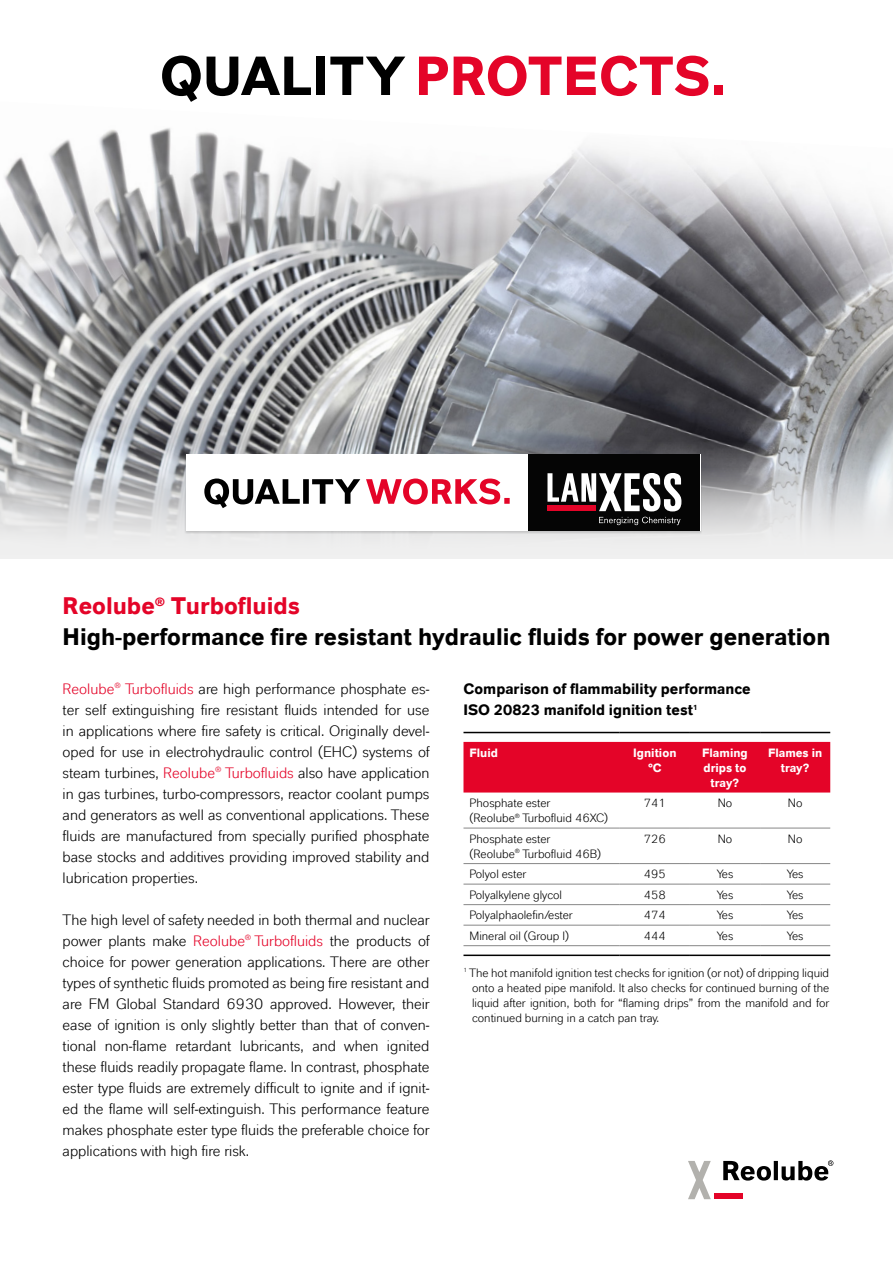
<style>
.page{position:relative;width:893px;height:1263px;background:#fff}
.page>*{position:absolute;margin:0;border:0;box-sizing:border-box;transform-origin:0 0}
.t1{font:700 54.15px "Lanxess";letter-spacing:.01em;color:#e40428}
.Tabelle{font:700 23.85px "Lanxess";color:#000}
.Tabelle-2{font:700 23.85px "Lanxess";color:#e40428}
.Copy{font:15px/21px "Lanxess";color:#000;text-align:justify}
.Copy_hf{font:700 15px/21px "Lanxess";color:#000}
.Bildunterschrift{font:12px/15px "Lanxess";color:#000;text-align:justify}
.Copy-2{font:12px/15px "Lanxess";color:#000}
.Copy-3{font:700 12px/15px "Lanxess";color:#fff;text-align:center}
.s1{color:#000}
.s2{color:#e40428}
</style>
<div class="page">
<div style="left:714px;top:1193px;width:28px;height:6px;background:#e40428"></div>
<svg style="left:688px;top:1161px;width:23px;height:38px"></svg>
<svg style="left:723px;top:1160px;width:110px;height:20px"></svg>
<div style="left:463px;top:742px;width:367px;height:50px;background:#e40428"></div>
<hr style="left:463px;top:954px;width:157px;height:2px;background:#000">
<hr style="left:620px;top:954px;width:70px;height:2px;background:#000">
<hr style="left:690px;top:954px;width:70px;height:2px;background:#000">
<hr style="left:760px;top:954px;width:70px;height:2px;background:#000">
<hr style="left:463px;top:732px;width:157px;height:1px;background:#000">
<hr style="left:620px;top:732px;width:70px;height:1px;background:#000">
<hr style="left:690px;top:732px;width:70px;height:1px;background:#000">
<hr style="left:760px;top:732px;width:70px;height:1px;background:#000">
<hr style="left:463px;top:828px;width:157px;height:1px;background:#878787">
<hr style="left:620px;top:828px;width:70px;height:1px;background:#878787">
<hr style="left:690px;top:828px;width:70px;height:1px;background:#878787">
<hr style="left:760px;top:828px;width:70px;height:1px;background:#878787">
<hr style="left:463px;top:863px;width:157px;height:1px;background:#878787">
<hr style="left:620px;top:863px;width:70px;height:1px;background:#878787">
<hr style="left:690px;top:863px;width:70px;height:1px;background:#878787">
<hr style="left:760px;top:863px;width:70px;height:1px;background:#878787">
<hr style="left:463px;top:884px;width:157px;height:1px;background:#878787">
<hr style="left:620px;top:884px;width:70px;height:1px;background:#878787">
<hr style="left:690px;top:884px;width:70px;height:1px;background:#878787">
<hr style="left:760px;top:884px;width:70px;height:1px;background:#878787">
<hr style="left:463px;top:904px;width:157px;height:1px;background:#878787">
<hr style="left:620px;top:904px;width:70px;height:1px;background:#878787">
<hr style="left:690px;top:904px;width:70px;height:1px;background:#878787">
<hr style="left:760px;top:904px;width:70px;height:1px;background:#878787">
<hr style="left:463px;top:925px;width:157px;height:1px;background:#878787">
<hr style="left:620px;top:925px;width:70px;height:1px;background:#878787">
<hr style="left:690px;top:925px;width:70px;height:1px;background:#878787">
<hr style="left:760px;top:925px;width:70px;height:1px;background:#878787">
<hr style="left:463px;top:945px;width:157px;height:1px;background:#878787">
<hr style="left:620px;top:945px;width:70px;height:1px;background:#878787">
<hr style="left:690px;top:945px;width:70px;height:1px;background:#878787">
<hr style="left:760px;top:945px;width:70px;height:1px;background:#878787">
<img style="left:0;top:128px;width:893px;height:303px">
<svg style="left:0;top:431px;width:893px;height:127px;background:#bebfc1"></svg>
<div style="left:184px;top:454px;width:518px;height:80px;background:#000;opacity:.15"></div>
<div style="left:186px;top:454px;width:514px;height:76px;background:#fff"></div>
<div style="left:529px;top:454px;width:171px;height:76px;background:#050505"></div>
<svg style="left:547px;top:473px;width:134px;height:38px"></svg>
<svg style="left:599px;top:517px;width:81px;height:8px"></svg>
<svg style="left:366px;top:478px;width:144px;height:26px"></svg>
<svg style="left:204px;top:478px;width:156px;height:30px"></svg>
<p class="t1" style="left:160px;top:44px;width:568px"><span class="s1">QUALITY</span> PROTECTS.</p>
<p class="Tabelle-2" style="left:63px;top:591px;width:239px">Reolube<sup>®</sup> Turbofluids</p>
<p class="Tabelle" style="left:63px;top:622px;width:769px">High-performance fire resistant hydraulic fluids for power generation</p>
<p class="Copy_hf" style="left:463px;top:678px;width:289px">Comparison of flammability performance<br>ISO 20823 manifold ignition test<sup>1</sup></p>
<p class="Copy-3" style="left:469px;top:745px;width:30px">Fluid</p>
<p class="Copy-3" style="left:633px;top:745px;width:45px">Ignition °C</p>
<p class="Copy-3" style="left:702px;top:745px;width:47px">Flaming drips to tray?</p>
<p class="Copy-3" style="left:768px;top:745px;width:56px">Flames in tray?</p>
<p class="Copy-2" style="left:469px;top:795px;width:140px">Phosphate ester<br>(Reolube<sup>®</sup> Turbofluid 46XC)</p>
<p class="Copy-2" style="left:644px;top:795px;width:24px">741</p>
<p class="Copy-2" style="left:718px;top:795px;width:16px">No</p>
<p class="Copy-2" style="left:788px;top:795px;width:16px">No</p>
<p class="Copy-2" style="left:469px;top:831px;width:133px">Phosphate ester (Reolube<sup>®</sup> Turbofluid 46B)</p>
<p class="Copy-2" style="left:644px;top:831px;width:24px">726</p>
<p class="Copy-2" style="left:718px;top:831px;width:16px">No</p>
<p class="Copy-2" style="left:788px;top:831px;width:16px">No</p>
<p class="Copy-2" style="left:469px;top:866px;width:58px">Polyol ester</p>
<p class="Copy-2" style="left:644px;top:866px;width:24px">495</p>
<p class="Copy-2" style="left:717px;top:866px;width:18px">Yes</p>
<p class="Copy-2" style="left:787px;top:866px;width:18px">Yes</p>
<p class="Copy-2" style="left:469px;top:887px;width:94px">Polyalkylene glycol</p>
<p class="Copy-2" style="left:644px;top:887px;width:24px">458</p>
<p class="Copy-2" style="left:717px;top:887px;width:18px">Yes</p>
<p class="Copy-2" style="left:787px;top:887px;width:18px">Yes</p>
<p class="Copy-2" style="left:469px;top:907px;width:105px">Polyalphaolefin/ester</p>
<p class="Copy-2" style="left:644px;top:907px;width:24px">474</p>
<p class="Copy-2" style="left:717px;top:907px;width:18px">Yes</p>
<p class="Copy-2" style="left:787px;top:907px;width:18px">Yes</p>
<p class="Copy-2" style="left:469px;top:928px;width:101px">Mineral oil (Group I)</p>
<p class="Copy-2" style="left:644px;top:928px;width:24px">444</p>
<p class="Copy-2" style="left:717px;top:928px;width:18px">Yes</p>
<p class="Copy-2" style="left:787px;top:928px;width:18px">Yes</p>
<p class="Bildunterschrift" style="left:472px;top:965px;width:359px;text-indent:-9px"><sup>1</sup> The hot manifold ignition test checks for ignition (or not) of dripping liquid onto a heated pipe manifold. It also checks for continued burning of the liquid after ignition, both for “flaming drips” from the manifold and for continued burning in a catch pan tray.</p>
<p class="Copy" style="left:63px;top:678px;width:369px"><span class="s2">Reolube</span><sup>®</sup> <span class="s2">Turbofluids</span> are high performance phosphate es&shy;ter self extinguishing fire resistant fluids intended for use in applications where fire safety is critical. Originally devel&shy;oped for use in electrohydraulic control (EHC) systems of steam turbines, <span class="s2">Reolube</span><sup>®</sup> <span class="s2">Turbofluids</span> also have application in gas turbines, turbo-compressors, reactor coolant pumps and generators as well as conventional applications. These fluids are manufactured from specially purified phosphate base stocks and additives providing improved stability and lubrication properties.</p>
<p class="Copy" style="left:63px;top:909px;width:369px">The high level of safety needed in both thermal and nuclear power plants make <span class="s2">Reolube</span><sup>®</sup> <span class="s2">Turbofluids</span> the products of choice for power generation applications. There are other types of synthetic fluids promoted as being fire resistant and are FM Global Standard 6930 approved. However, their ease of ignition is only slightly better than that of conven&shy;tional non-flame retardant lubricants, and when ignited these fluids readily propagate flame. In contrast, phosphate ester type fluids are extremely difficult to ignite and if ignit&shy;ed the flame will self-extinguish. This performance feature makes phosphate ester type fluids the preferable choice for applications with high fire risk.</p>
</div>
